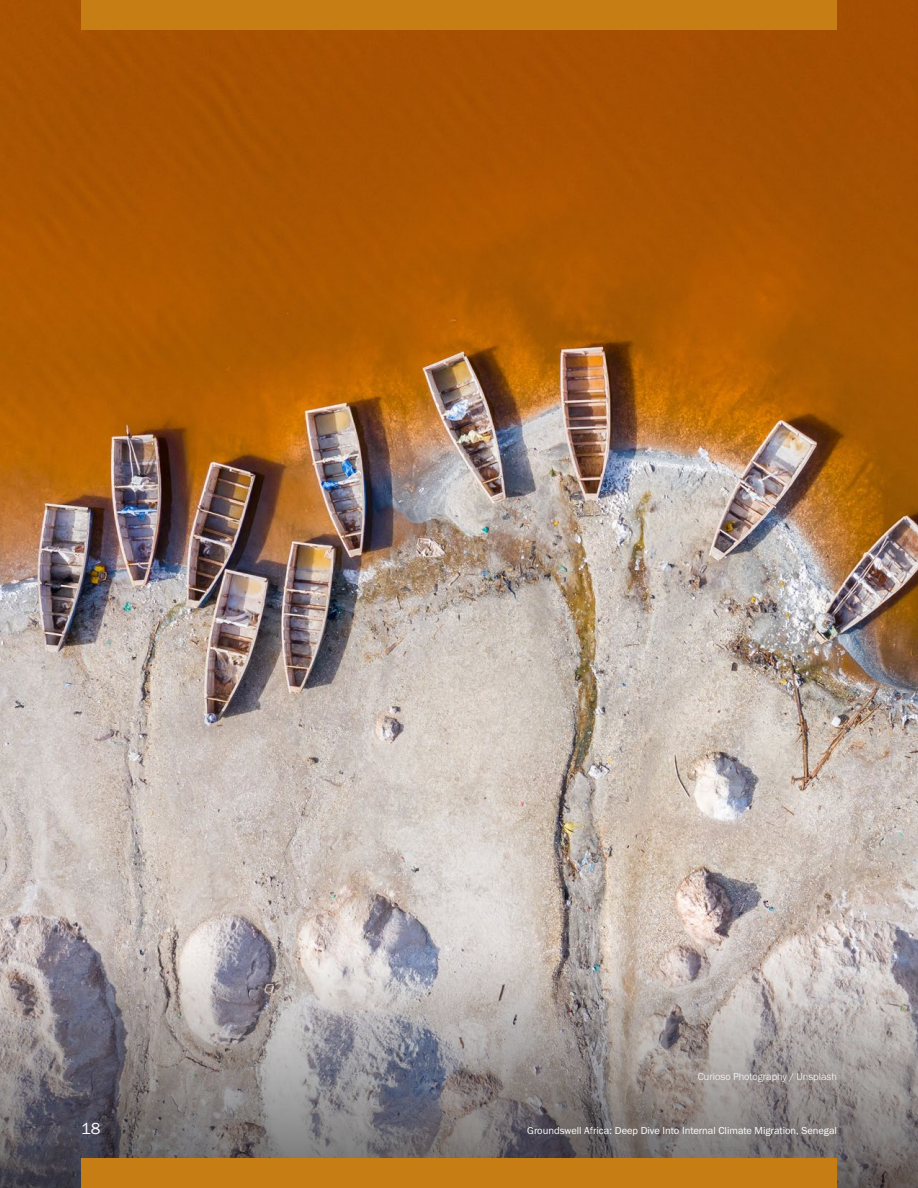
<style>
.page{position:relative;width:918px;height:1188px;background:#fff}
.page>*{position:absolute;margin:0;border:0;box-sizing:border-box;transform-origin:0 0}
.t1{font:16.5px "Franklin Gothic URW Boo";color:#fff}
.t2{font:10.5px "Franklin Gothic URW Boo";color:#fff}
.Photo_Credit{font:300 10.5px "Franklin Gothic URW";color:#fff}
</style>
<div class="page">
<img style="left:0;top:0;width:918px;height:948px">
<svg style="left:0;top:948px;width:918px;height:240px;background:#928d8e"></svg>
<div style="left:81px;top:0;width:756px;height:30px;background:#c57d14"></div>
<div style="left:81px;top:1158px;width:756px;height:30px;background:#c57d14"></div>
<p class="Photo_Credit" style="left:698px;top:1070px;width:141px">Curioso Photography / Unsplash</p>
<h1 class="t1" style="left:81px;top:1118px;width:21px">18</h1>
<p class="t2" style="left:527px;top:1124px;width:311px">Groundswell Africa: Deep Dive Into Internal Climate Migration, Senegal</p>
</div>
